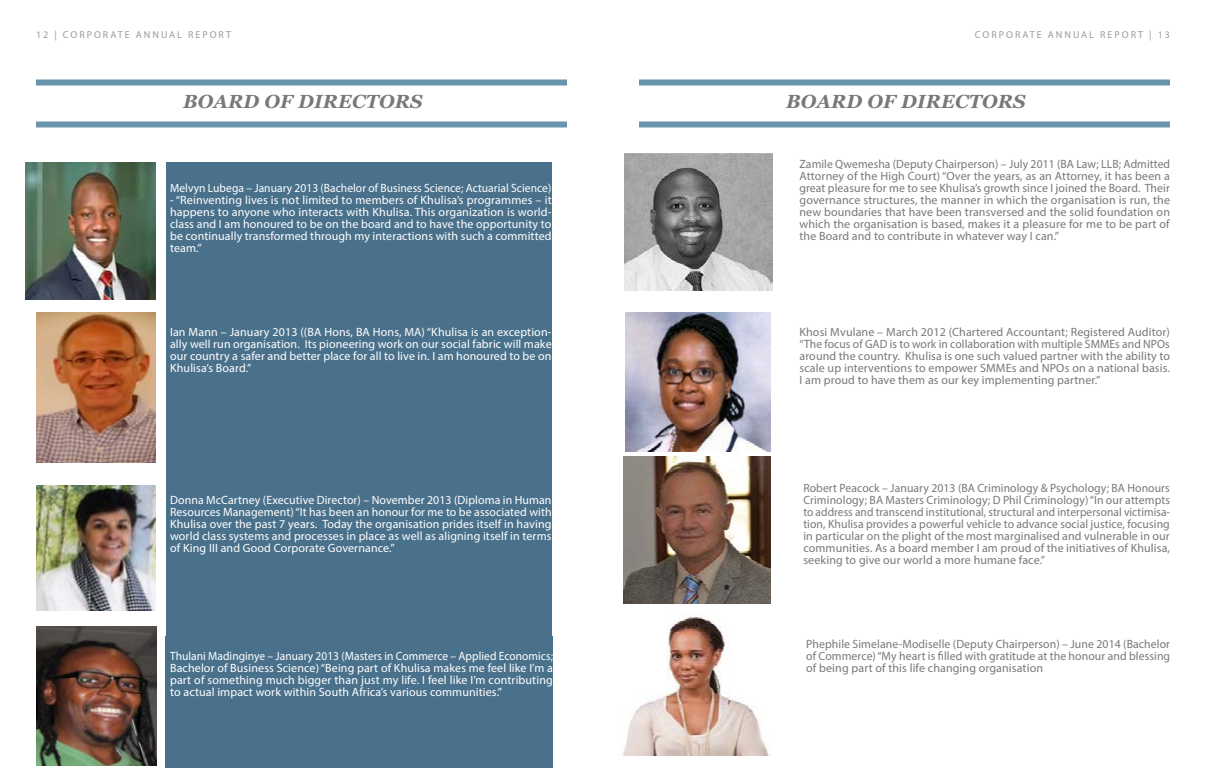
<style>
.page{position:relative;width:1206px;height:783px;background:#fff}
.page>*{position:absolute;margin:0;border:0;box-sizing:border-box;transform-origin:0 0}
.t1{font:italic 700 19px "Georgia";letter-spacing:.01em;color:#77787b}
.t2{font:12px/12px "Myriad Pro";letter-spacing:.01em;color:#77787b;text-align:justify}
.t3{font:12px/12px "Myriad Pro";letter-spacing:.01em;color:#fff;text-align:justify}
.t4{font:12px/12px "Myriad Pro";letter-spacing:.01em;color:#fff;text-align:justify;scale:.95 1}
.t5{font:12px "Myriad Pro";letter-spacing:.01em;color:#fff;scale:.96 1}
.t6{font:10px "Myriad Pro";letter-spacing:.2em;color:#999b9c}
</style>
<div class="page">
<img style="left:36px;top:312px;width:119px;height:150px">
<img style="left:36px;top:485px;width:119px;height:125px">
<img style="left:36px;top:626px;width:121px;height:140px">
<img style="left:623px;top:616px;width:147px;height:140px">
<img style="left:623px;top:456px;width:147px;height:148px">
<img style="left:26px;top:162px;width:129px;height:138px">
<div style="left:166px;top:163px;width:386px;height:149px;background:#4a718b"></div>
<div style="left:166px;top:312px;width:386px;height:168px;background:#4a718b"></div>
<div style="left:166px;top:480px;width:386px;height:156px;background:#4a718b"></div>
<div style="left:166px;top:636px;width:387px;height:132px;background:#4a718b"></div>
<img style="left:625px;top:312px;width:145px;height:140px">
<img style="left:625px;top:153px;width:148px;height:138px">
<div style="left:36px;top:80px;width:531px;height:6px;background:#6894ad"></div>
<div style="left:36px;top:122px;width:531px;height:6px;background:#6894ad"></div>
<div style="left:639px;top:80px;width:531px;height:6px;background:#6894ad"></div>
<div style="left:639px;top:122px;width:531px;height:6px;background:#6894ad"></div>
<p class="t6" style="left:36px;top:29px;width:197px">12 | CORPORATE ANNUAL REPORT</p>
<p class="t6" style="left:975px;top:29px;width:197px">CORPORATE ANNUAL REPORT | 13</p>
<h1 class="t1" style="left:183px;top:87px;width:241px">BOARD OF DIRECTORS</h1>
<h1 class="t1" style="left:786px;top:87px;width:241px">BOARD OF DIRECTORS</h1>
<p class="t5" style="left:170px;top:181px;width:399px">Melvyn Lubega – January 2013 (Bachelor of Business Science; Actuarial Science)</p>
<p class="t3" style="left:170px;top:194px;width:383px">- “Reinventing lives is not limited to members of Khulisa’s programmes – it happens to anyone who interacts with Khulisa. This organization is world&shy;class and I am honoured to be on the board and to have the opportunity to be continually transformed through my interactions with such a committed team.”</p>
<p class="t3" style="left:170px;top:326px;width:383px">Ian Mann – January 2013 ((BA Hons, BA Hons, MA) “Khulisa is an exception&shy;ally well run organisation. Its pioneering work on our social fabric will make our country a safer and better place for all to live in. I am honoured to be on Khulisa’s Board.”</p>
<p class="t3" style="left:170px;top:494px;width:383px">Donna McCartney (Executive Director) – November 2013 (Diploma in Human Resources Management) “It has been an honour for me to be associated with Khulisa over the past 7 years. Today the organisation prides itself in having world class systems and processes in place as well as aligning itself in terms of King III and Good Corporate Governance.”</p>
<p class="t4" style="left:170px;top:650px;width:405px">Thulani Madinginye – January 2013 (Masters in Commerce – Applied Economics; Bachelor of Business Science) “Being part of Khulisa makes me feel like I’m a part of something much bigger than just my life. I feel like I’m contributing to actual impact work within South Africa’s various communities.”</p>
<p class="t2" style="left:799px;top:158px;width:372px">Zamile Qwemesha (Deputy Chairperson) – July 2011 (BA Law; LLB; Admitted Attorney of the High Court) “Over the years, as an Attorney, it has been a great pleasure for me to see Khulisa’s growth since I joined the Board. Their governance structures, the manner in which the organisation is run, the new boundaries that have been transversed and the solid foundation on which the organisation is based, makes it a pleasure for me to be part of the Board and to contribute in whatever way I can.”</p>
<p class="t2" style="left:799px;top:326px;width:372px">Khosi Mvulane – March 2012 (Chartered Accountant; Registered Auditor) “The focus of GAD is to work in collaboration with multiple SMMEs and NPOs around the country. Khulisa is one such valued partner with the ability to scale up interventions to empower SMMEs and NPOs on a national basis.<br>I am proud to have them as our key implementing partner.”</p>
<p class="t2" style="left:803px;top:482px;width:368px">Robert Peacock – January 2013 (BA Criminology &amp; Psychology; BA Honours Criminology; BA Masters Criminology; D Phil Criminology) “In our attempts to address and transcend institutional, structural and interpersonal victimisa&shy;tion, Khulisa provides a powerful vehicle to advance social justice, focusing in particular on the plight of the most marginalised and vulnerable in our communities. As a board member I am proud of the initiatives of Khulisa, seeking to give our world a more humane face.”</p>
<p class="t2" style="left:806px;top:638px;width:365px">Phephile Simelane-Modiselle (Deputy Chairperson) – June 2014 (Bachelor of Commerce) “My heart is filled with gratitude at the honour and blessing of being part of this life changing organisation</p>
</div>
